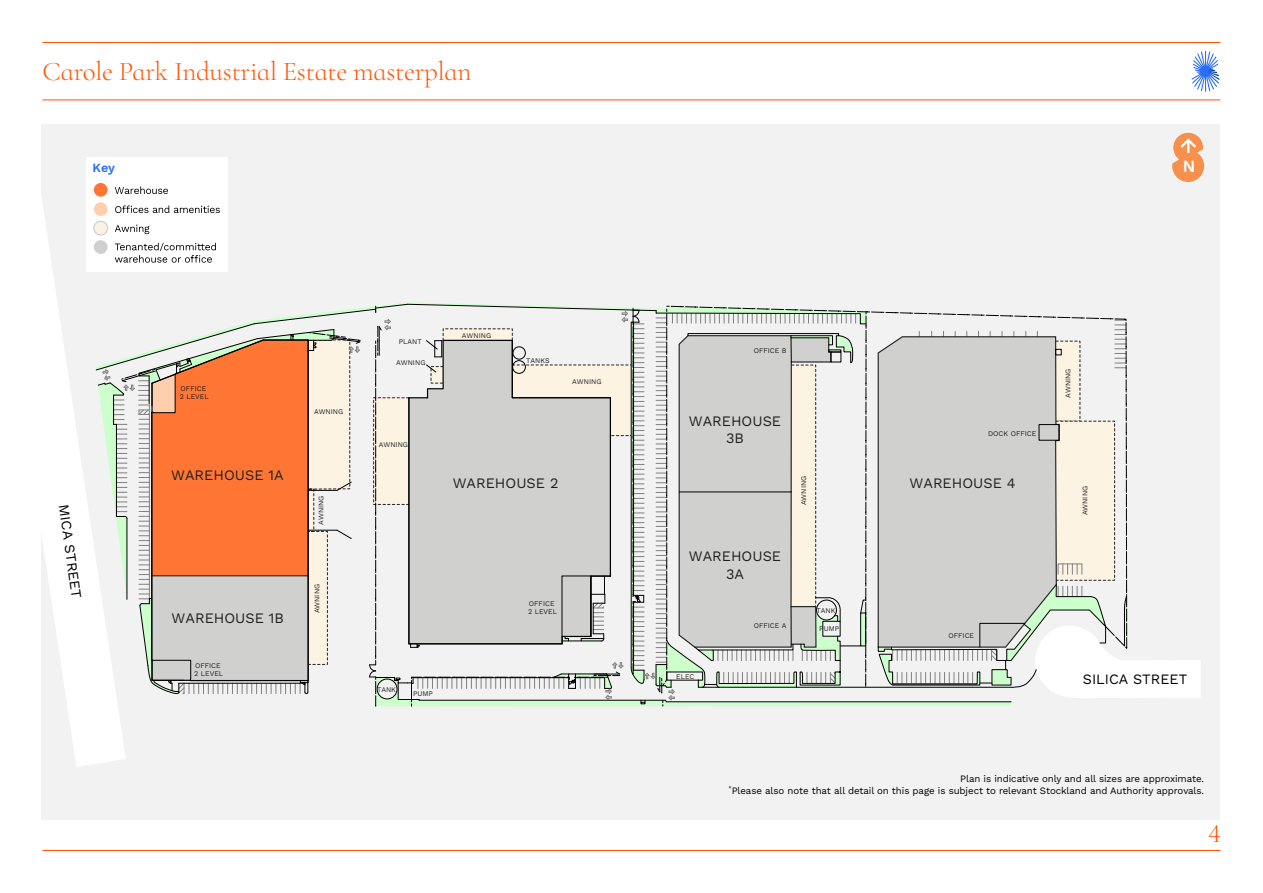
<style>
.page{position:relative;width:1263px;height:893px;background:#fff}
.page>*{position:absolute;margin:0;border:0;box-sizing:border-box;transform-origin:0 0}
.t1{font:300 27px "Cormorant Infant";letter-spacing:-.01em;color:#ff5200}
.t2{font:600 16.95px "Work Sans";color:#fff}
.t3{font:14.4px/17.4px "Work Sans";color:#20201f;text-align:center}
.t4{font:14.25px "Work Sans";color:#000}
.t5{font:600 12.6px "Work Sans";color:#2a6df6}
.t6{font:9.75px/11.7px "Work Sans";letter-spacing:-.01em;color:#000;text-align:right}
.t7{font:7.2px/7.4px "Work Sans";color:#20201f}
</style>
<div class="page">
<div style="left:41px;top:124px;width:1178px;height:695px;background:#f2f2f2"></div>
<svg style="left:41px;top:199px;width:84px;height:568px;fill:#fff"></svg>
<svg style="left:96px;top:302px;width:1104px;height:404px"></svg>
<svg style="left:1172px;top:133px;width:32px;height:49px"></svg>
<div style="left:86px;top:157px;width:142px;height:115px;background:#fff"></div>
<div style="left:94px;top:202px;width:14px;height:14px;background:#ffcfad;border-radius:7px"></div>
<svg style="left:115px;top:205px;width:105px;height:8px"></svg>
<div style="left:94px;top:221px;width:14px;height:14px;background:#fcf2e3;border-radius:7px"></div>
<div style="left:94px;top:221px;width:14px;height:14px;border:1px solid #c7c9cc;border-radius:7px"></div>
<svg style="left:115px;top:225px;width:35px;height:9px"></svg>
<div style="left:94px;top:183px;width:14px;height:14px;background:#ff7533;border-radius:7px"></div>
<svg style="left:115px;top:186px;width:53px;height:8px"></svg>
<div style="left:94px;top:240px;width:14px;height:14px;background:#cfcfcf;border-radius:7px"></div>
<svg style="left:115px;top:243px;width:101px;height:20px"></svg>
<hr style="left:43px;top:42px;width:1177px;height:1px;background:#ff5200">
<hr style="left:43px;top:100px;width:1177px;height:1px;background:#ff5200">
<svg style="left:1192px;top:51px;width:27px;height:41px"></svg>
<hr style="left:43px;top:850px;width:1177px;height:1px;background:#ff5200">
<h1 class="t1" style="left:43px;top:55px;width:430px">Carole Park Industrial Estate masterplan</h1>
<h3 class="t5" style="left:93px;top:159px;width:24px">Key</h3>
<h3 class="t4" style="left:74px;top:503px;width:96px;rotate:82deg">MICA STREET</h3>
<p class="t7" style="left:180px;top:385px;width:30px">OFFICE<br>2 LEVEL</p>
<h3 class="t3" style="left:171px;top:466px;width:114px">WAREHOUSE 1A</h3>
<h3 class="t3" style="left:172px;top:609px;width:114px">WAREHOUSE 1B</h3>
<p class="t7" style="left:194px;top:662px;width:30px">OFFICE<br>2 LEVEL</p>
<p class="t7" style="left:314px;top:407px;width:31px">AWNING</p>
<p class="t7" style="left:317px;top:525px;width:31px;rotate:-90deg">AWNING</p>
<p class="t7" style="left:313px;top:613px;width:31px;rotate:-90deg">AWNING</p>
<p class="t7" style="left:399px;top:338px;width:24px">PLANT</p>
<p class="t7" style="left:396px;top:359px;width:31px">AWNING</p>
<p class="t7" style="left:379px;top:440px;width:31px">AWNING</p>
<p class="t7" style="left:462px;top:331px;width:31px">AWNING</p>
<p class="t7" style="left:526px;top:356px;width:25px">TANKS</p>
<p class="t7" style="left:572px;top:378px;width:31px">AWNING</p>
<h3 class="t3" style="left:453px;top:474px;width:107px">WAREHOUSE 2</h3>
<p class="t7" style="left:377px;top:685px;width:20px">TANK</p>
<p class="t7" style="left:413px;top:689px;width:21px">PUMP</p>
<p class="t7" style="left:528px;top:600px;width:30px">OFFICE<br>2 LEVEL</p>
<p class="t7" style="left:754px;top:347px;width:34px">OFFICE B</p>
<h3 class="t3" style="left:689px;top:411px;width:94px">WAREHOUSE<br>3B</h3>
<p class="t7" style="left:800px;top:505px;width:31px;rotate:-90deg">AWNING</p>
<h3 class="t3" style="left:689px;top:547px;width:94px">WAREHOUSE<br>3A</h3>
<p class="t7" style="left:676px;top:673px;width:20px">ELEC</p>
<p class="t7" style="left:754px;top:622px;width:34px">OFFICE A</p>
<p class="t7" style="left:816px;top:607px;width:20px">TANK</p>
<p class="t7" style="left:819px;top:624px;width:21px">PUMP</p>
<h2 class="t2" style="left:1183px;top:154px;width:14px">N</h2>
<p class="t7" style="left:988px;top:429px;width:50px">DOCK OFFICE</p>
<h3 class="t3" style="left:909px;top:474px;width:108px">WAREHOUSE 4</h3>
<p class="t7" style="left:1064px;top:398px;width:31px;rotate:-90deg">AWNING</p>
<p class="t7" style="left:1081px;top:515px;width:31px;rotate:-90deg">AWNING</p>
<p class="t7" style="left:948px;top:631px;width:27px">OFFICE</p>
<h3 class="t4" style="left:1083px;top:668px;width:106px">SILICA STREET</h3>
<h3 class="t6" style="left:728px;top:772px;width:477px">Plan is indicative only and all sizes are approximate.<br><sup>*</sup>Please also note that all detail on this page is subject to relevant Stockland and Authority approvals.</h3>
<h1 class="t1" style="left:1208px;top:817px;width:14px">4</h1>
</div>
